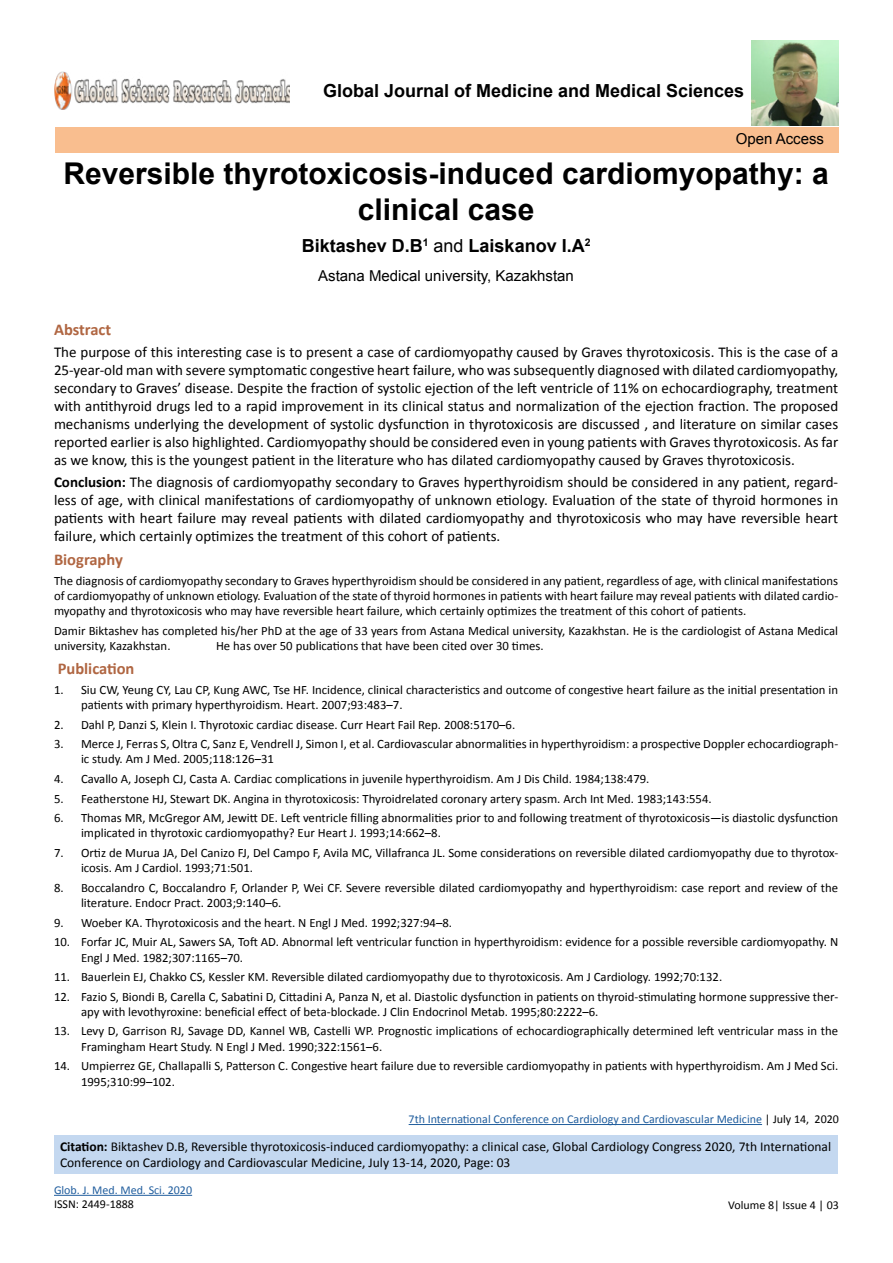
<style>
.page{position:relative;width:893px;height:1263px;background:#fff}
.page>*{position:absolute;margin:0;border:0;box-sizing:border-box;transform-origin:0 0}
.t1{font:700 30px/36px "Arial";color:#000;text-align:center}
.t2{font:700 18px "Arial";color:#000}
.t3{font:700 16.5px "Calibri";color:#b06642}
.t4{font:15px/18px "Calibri";color:#000;text-align:justify}
.t5{font:15px "Arial";color:#000}
.t6{font:13.5px/16.2px "Calibri";color:#000}
.t7{font:12.75px/15.3px "Calibri";color:#000}
.t8{font:12px "Calibri";color:#215e9e}
.t9{font:12px "Calibri";color:#000}
.s1{font-weight:400}
.s2{font-weight:700}
.s3{color:#000}
</style>
<div class="page">
<div style="left:55px;top:127px;width:783px;height:26px;background:#f9be8f"></div>
<img style="left:55px;top:72px;width:235px;height:38px">
<img style="left:751px;top:40px;width:87px;height:86px">
<hr style="left:54px;top:1195px;width:138px;height:1px;background:#215e9e">
<div style="left:54px;top:1135px;width:783px;height:38px;background:#c4d8f0"></div>
<hr style="left:409px;top:1124px;width:353px;height:1px;background:#215e9e">
<h2 class="t2" style="left:323px;top:79px;width:423px">Global Journal of Medicine and Medical Sciences</h2>
<p class="t5" style="left:736px;top:129px;width:90px">Open Access</p>
<h1 class="t1" style="left:63px;top:156px;width:767px">Reversible thyrotoxicosis-induced cardiomyopathy: a clinical case</h1>
<h2 class="t2" style="left:302px;top:234px;width:290px">Biktashev D.B<sup>1</sup> <span class="s1">and</span> Laiskanov I.A<sup>2</sup></h2>
<p class="t5" style="left:318px;top:266px;width:257px">Astana Medical university, Kazakhstan</p>
<p class="t3" style="left:54px;top:318px;width:59px">Abstract</p>
<p class="t4" style="left:54px;top:343px;width:786px">The purpose of this interesting case is to present a case of cardiomyopathy caused by Graves thyrotoxicosis. This is the case of a 25-year-old man with severe symptomatic congestive heart failure, who was subsequently diagnosed with dilated cardiomyopathy, secondary to Graves’ disease. Despite the fraction of systolic ejection of the left ventricle of 11% on echocardiography, treatment with antithyroid drugs led to a rapid improvement in its clinical status and normalization of the ejection fraction. The proposed mechanisms underlying the development of systolic dysfunction in thyrotoxicosis are discussed , and literature on similar cases reported earlier is also highlighted. Cardiomyopathy should be considered even in young patients with Graves thyrotoxicosis. As far as we know, this is the youngest patient in the literature who has dilated cardiomyopathy caused by Graves thyrotoxicosis.</p>
<p class="t4" style="left:54px;top:473px;width:786px"><span class="s2">Conclusion:</span> The diagnosis of cardiomyopathy secondary to Graves hyperthyroidism should be considered in any patient, regard&shy;less of age, with clinical manifestations of cardiomyopathy of unknown etiology. Evaluation of the state of thyroid hormones in patients with heart failure may reveal patients with dilated cardiomyopathy and thyrotoxicosis who may have reversible heart failure, which certainly optimizes the treatment of this cohort of patients.</p>
<p class="t3" style="left:54px;top:549px;width:70px">Biography</p>
<p class="t7" style="left:54px;top:573px;width:786px;text-align:justify">The diagnosis of cardiomyopathy secondary to Graves hyperthyroidism should be considered in any patient, regardless of age, with clinical manifestations of cardiomyopathy of unknown etiology. Evaluation of the state of thyroid hormones in patients with heart failure may reveal patients with dilated cardio&shy;myopathy and thyrotoxicosis who may have reversible heart failure, which certainly optimizes the treatment of this cohort of patients.</p>
<p class="t7" style="left:54px;top:623px;width:786px">Damir Biktashev has completed his/her PhD at the age of 33 years from Astana Medical university, Kazakhstan. He is the cardiologist of Astana Medical university, Kazakhstan.</p>
<p class="t7" style="left:216px;top:638px;width:329px">He has over 50 publications that have been cited over 30 times.</p>
<p class="t3" style="left:58px;top:658px;width:78px">Publication</p>
<p class="t7" style="left:81px;top:682px;width:759px;text-indent:-27px">1. Siu CW, Yeung CY, Lau CP, Kung AWC, Tse HF. Incidence, clinical characteristics and outcome of congestive heart failure as the initial presentation in patients with primary hyperthyroidism. Heart. 2007;93:483–7.</p>
<p class="t7" style="left:54px;top:717px;width:463px">2. Dahl P, Danzi S, Klein I. Thyrotoxic cardiac disease. Curr Heart Fail Rep. 2008:5170–6.</p>
<p class="t7" style="left:81px;top:736px;width:759px;text-indent:-27px">3. Merce J, Ferras S, Oltra C, Sanz E, Vendrell J, Simon I, et al. Cardiovascular abnormalities in hyperthyroidism: a prospective Doppler echocardiograph&shy;ic study. Am J Med. 2005;118:126–31</p>
<p class="t7" style="left:54px;top:771px;width:597px">4. Cavallo A, Joseph CJ, Casta A. Cardiac complications in juvenile hyperthyroidism. Am J Dis Child. 1984;138:479.</p>
<p class="t7" style="left:54px;top:791px;width:659px">5. Featherstone HJ, Stewart DK. Angina in thyrotoxicosis: Thyroidrelated coronary artery spasm. Arch Int Med. 1983;143:554.</p>
<p class="t7" style="left:81px;top:810px;width:759px;text-indent:-27px">6. Thomas MR, McGregor AM, Jewitt DE. Left ventricle filling abnormalities prior to and following treatment of thyrotoxicosis—is diastolic dysfunction implicated in thyrotoxic cardiomyopathy? Eur Heart J. 1993;14:662–8.</p>
<p class="t7" style="left:81px;top:845px;width:759px;text-indent:-27px">7. Ortiz de Murua JA, Del Canizo FJ, Del Campo F, Avila MC, Villafranca JL. Some considerations on reversible dilated cardiomyopathy due to thyrotox&shy;icosis. Am J Cardiol. 1993;71:501.</p>
<p class="t7" style="left:81px;top:880px;width:759px;text-indent:-27px">8. Boccalandro C, Boccalandro F, Orlander P, Wei CF. Severe reversible dilated cardiomyopathy and hyperthyroidism: case report and review of the literature. Endocr Pract. 2003;9:140–6.</p>
<p class="t7" style="left:54px;top:915px;width:400px">9. Woeber KA. Thyrotoxicosis and the heart. N Engl J Med. 1992;327:94–8.</p>
<p class="t7" style="left:81px;top:934px;width:759px;text-indent:-27px">10. Forfar JC, Muir AL, Sawers SA, Toft AD. Abnormal left ventricular function in hyperthyroidism: evidence for a possible reversible cardiomyopathy. N<br>Engl J Med. 1982;307:1165–70.</p>
<p class="t7" style="left:54px;top:969px;width:670px">11. Bauerlein EJ, Chakko CS, Kessler KM. Reversible dilated cardiomyopathy due to thyrotoxicosis. Am J Cardiology. 1992;70:132.</p>
<p class="t7" style="left:81px;top:989px;width:759px;text-indent:-27px">12. Fazio S, Biondi B, Carella C, Sabatini D, Cittadini A, Panza N, et al. Diastolic dysfunction in patients on thyroid-stimulating hormone suppressive ther&shy;apy with levothyroxine: beneficial effect of beta-blockade. J Clin Endocrinol Metab. 1995;80:2222–6.</p>
<p class="t7" style="left:81px;top:1023px;width:759px;text-indent:-27px">13. Levy D, Garrison RJ, Savage DD, Kannel WB, Castelli WP. Prognostic implications of echocardiographically determined left ventricular mass in the<br>Framingham Heart Study. N Engl J Med. 1990;322:1561–6.</p>
<p class="t7" style="left:81px;top:1058px;width:759px;text-indent:-27px">14. Umpierrez GE, Challapalli S, Patterson C. Congestive heart failure due to reversible cardiomyopathy in patients with hyperthyroidism. Am J Med Sci.<br>1995;310:99–102.</p>
<p class="t8" style="left:409px;top:1111px;width:432px">7th International Conference on Cardiology and Cardiovascular Medicine <span class="s3">| July 14, 2020</span></p>
<p class="t6" style="left:60px;top:1138px;width:773px"><span class="s2">Citation:</span> Biktashev D.B, Reversible thyrotoxicosis-induced cardiomyopathy: a clinical case, Global Cardiology Congress 2020, 7th International<br>Conference on Cardiology and Cardiovascular Medicine, July 13-14, 2020, Page: 03</p>
<p class="t8" style="left:54px;top:1182px;width:140px">Glob. J. Med. Med. Sci. 2020</p>
<p class="t9" style="left:54px;top:1197px;width:82px">ISSN: 2449-1888</p>
<p class="t9" style="left:728px;top:1197px;width:112px">Volume 8| Issue 4 | 03</p>
</div>
